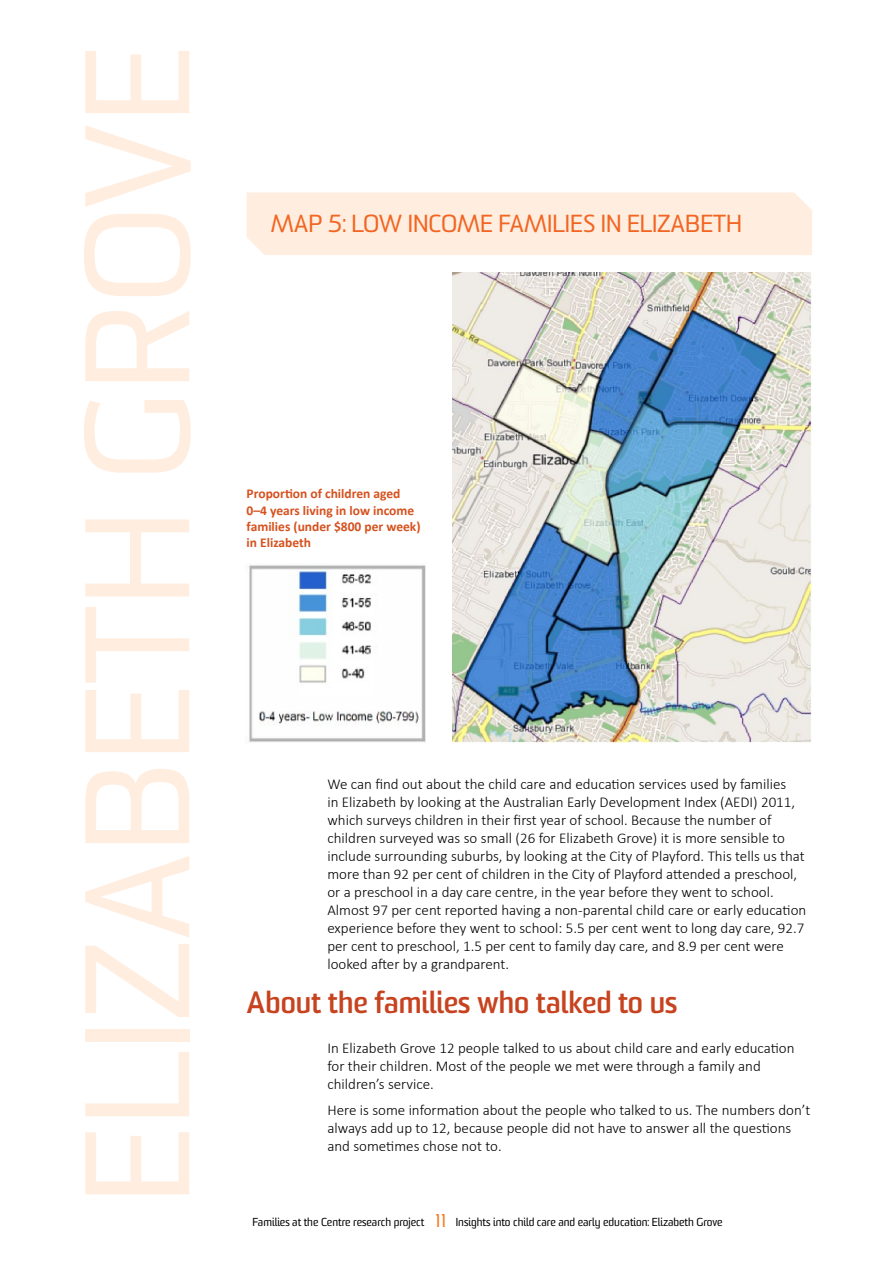
<style>
.page{position:relative;width:893px;height:1263px;background:#fff}
.page>*{position:absolute;margin:0;border:0;box-sizing:border-box;transform-origin:0 0}
.t1{font:144.75px "Sommet";color:#ffeee0}
.t2{font:700 30px "Sommet";color:#c7431f}
.t3{font:24px "Sommet";color:#f26522}
.t4{font:300 15px/18px "Calibri";color:#000}
.t5{font:700 13.5px/16.2px "Calibri";color:#d6511e}
.t6{font:11.25px "Sommet";color:#000}
.s1{font-size:18px;color:#f47920}
</style>
<div class="page">
<div style="left:247px;top:192px;width:565px;height:63px;background:#ffeee0"></div>
<img style="left:453px;top:272px;width:359px;height:471px">
<img style="left:248px;top:565px;width:177px;height:178px">
<h1 class="t1" style="left:49px;top:1204px;width:1145px;rotate:-90deg">Elizabeth Grove</h1>
<h3 class="t3" style="left:271px;top:208px;width:473px">Map 5: Low income families in Elizabeth</h3>
<p class="t5" style="left:247px;top:486px;width:176px">Proportion of children aged<br>0–4 years living in low income families (under $800 per week) in Elizabeth</p>
<p class="t4" style="left:327px;top:774px;width:480px">We can find out about the child care and education services used by families<br>in Elizabeth by looking at the Australian Early Development Index (AEDI) 2011, which surveys children in their first year of school. Because the number of children surveyed was so small (26 for Elizabeth Grove) it is more sensible to include surrounding suburbs, by looking at the City of Playford. This tells us that more than 92 per cent of children in the City of Playford attended a preschool, or a preschool in a day care centre, in the year before they went to school.<br>Almost 97 per cent reported having a non-parental child care or early education experience before they went to school: 5.5 per cent went to long day care, 92.7 per cent to preschool, 1.5 per cent to family day care, and 8.9 per cent were looked after by a grandparent.</p>
<h2 class="t2" style="left:247px;top:984px;width:432px">About the families who talked to us</h2>
<p class="t4" style="left:327px;top:1038px;width:469px">In Elizabeth Grove 12 people talked to us about child care and early education for their children. Most of the people we met were through a family and children’s service.</p>
<p class="t4" style="left:327px;top:1100px;width:485px">Here is some information about the people who talked to us. The numbers don’t always add up to 12, because people did not have to answer all the questions and sometimes chose not to.</p>
<p class="t6" style="left:252px;top:1215px;width:472px">Families at the Centre research project <span class="s1">11</span> Insights into child care and early education: Elizabeth Grove</p>
</div>
